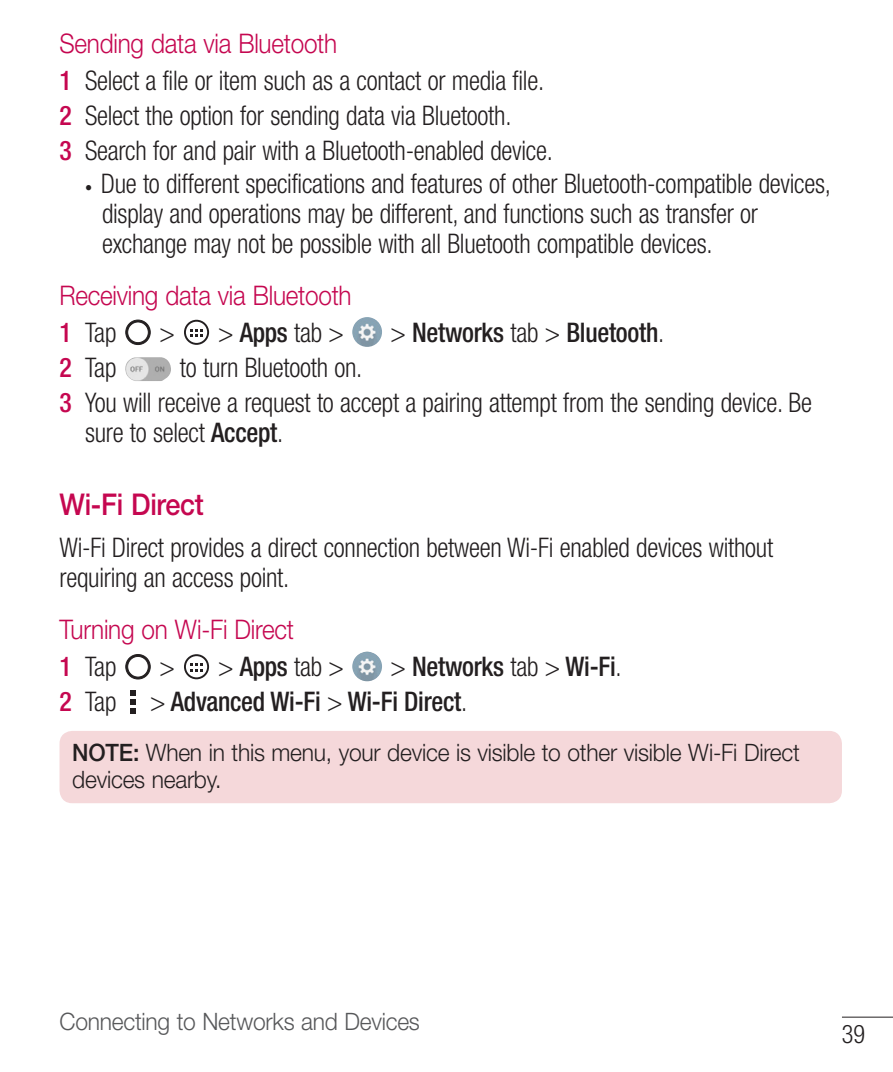
<style>
.page{position:relative;width:893px;height:1072px;background:#fff}
.page>*{position:absolute;margin:0;border:0;box-sizing:border-box;transform-origin:0 0}
.Head_02_TOC{font:500 30px "Helvetica Neue LT Pro";letter-spacing:-.01em;color:#c50750;scale:.9 1}
.main_Num{font:300 condensed 27px/30px "Helvetica Neue LT Pro";letter-spacing:-.01em;color:#231f20;scale:.95 1}
.main_DOT{font:300 condensed 27px/30px "Helvetica Neue LT Pro";letter-spacing:-.01em;color:#231f20;scale:.95 1}
.main{font:300 condensed 27px/30px "Helvetica Neue LT Pro";letter-spacing:-.01em;color:#231f20;scale:.95 1}
.main_Num_1{font:300 condensed 27px "Helvetica Neue LT Pro";letter-spacing:-.01em;color:#231f20;scale:.95 1}
.Head_03{font:300 27px "Helvetica Neue LT Pro";letter-spacing:-.01em;color:#c50750;scale:.9 1}
.main_Num_1-2{font:500 condensed 27px "Helvetica Neue LT Pro";letter-spacing:-.01em;color:#231f20;scale:.95 1}
.main_Num-2{font:500 condensed 27px "Helvetica Neue LT Pro";letter-spacing:-.01em;color:#231f20;scale:.95 1}
.t1{font:300 condensed 25.5px "Helvetica Neue LT Pro";color:#231f20;scale:.95 1}
.t2{font:300 24px/27px "Helvetica Neue LT Pro";letter-spacing:-.01em;color:#231f20;scale:.95 1}
.t3{font:300 24px "Helvetica Neue LT Pro";letter-spacing:-.01em;color:#57585a;scale:.95 1}
.s1{font-weight:500;color:#c50750}
.s2{font-size:15px}
.s3{font-weight:500}
.s4{font-weight:300}
</style>
<div class="page">
<hr style="left:842px;top:1016px;width:51px;height:1px;background:#231f20">
<svg style="left:126px;top:320px;width:24px;height:24px"></svg>
<svg style="left:184px;top:320px;width:25px;height:25px"></svg>
<img style="left:352px;top:317px;width:30px;height:30px;border-radius:15px">
<img style="left:125px;top:357px;width:46px;height:24px">
<svg style="left:126px;top:654px;width:24px;height:25px"></svg>
<svg style="left:184px;top:654px;width:25px;height:25px"></svg>
<img style="left:352px;top:651px;width:30px;height:30px;border-radius:15px">
<svg style="left:131px;top:690px;width:5px;height:24px"></svg>
<div style="left:60px;top:731px;width:782px;height:72px;background:#f5d8da;border-radius:13px"></div>
<p class="Head_03" style="left:60px;top:27px;width:310px">Sending data via Bluetooth</p>
<p class="main_Num_1" style="left:60px;top:65px;width:512px"><span class="s1">1</span> Select a file or item such as a contact or media file.</p>
<p class="main_Num" style="left:60px;top:100px;width:477px"><span class="s1">2</span> Select the option for sending data via Bluetooth.</p>
<p class="main_Num" style="left:60px;top:136px;width:521px"><span class="s1">3</span> Search for and pair with a Bluetooth-enabled device.</p>
<p class="main_DOT" style="left:102px;top:168px;width:769px;text-indent:-17px"><span class="s2">•</span> Due to different specifications and features of other Bluetooth-compatible devices, display and operations may be different, and functions such as transfer or exchange may not be possible with all Bluetooth compatible devices.</p>
<p class="Head_03" style="left:60px;top:279px;width:326px">Receiving data via Bluetooth</p>
<p class="main_Num_1" style="left:60px;top:317px;width:61px"><span class="s1">1</span> Tap</p>
<p class="main_Num_1" style="left:160px;top:317px;width:196px">&gt; &gt; <span class="s3">Apps</span> tab &gt;</p>
<p class="main_Num_1-2" style="left:390px;top:316px;width:290px"><span class="s4">&gt;</span> Networks <span class="s4">tab &gt;</span> Bluetooth<span class="s4">.</span></p>
<p class="main_Num" style="left:60px;top:352px;width:61px"><span class="s1">2</span> Tap</p>
<p class="main_Num" style="left:180px;top:352px;width:193px">to turn Bluetooth on.</p>
<p class="main_Num" style="left:85px;top:387px;width:767px;text-indent:-26px"><span class="s1">3</span> You will receive a request to accept a pairing attempt from the sending device. Be sure to select <span class="s3">Accept</span>.</p>
<p class="Head_02_TOC" style="left:60px;top:486px;width:162px">Wi-Fi Direct</p>
<p class="main" style="left:60px;top:532px;width:753px">Wi-Fi Direct provides a direct connection between Wi-Fi enabled devices without requiring an access point.</p>
<p class="Head_03" style="left:60px;top:613px;width:262px">Turning on Wi-Fi Direct</p>
<p class="main_Num_1" style="left:60px;top:651px;width:61px"><span class="s1">1</span> Tap</p>
<p class="main_Num_1" style="left:160px;top:651px;width:196px">&gt; &gt; <span class="s3">Apps</span> tab &gt;</p>
<p class="main_Num_1-2" style="left:390px;top:650px;width:245px"><span class="s4">&gt;</span> Networks <span class="s4">tab &gt;</span> Wi-Fi<span class="s4">.</span></p>
<p class="main_Num" style="left:60px;top:686px;width:61px"><span class="s1">2</span> Tap</p>
<p class="main_Num-2" style="left:150px;top:685px;width:335px"><span class="s4">&gt;</span> Advanced Wi-Fi <span class="s4">&gt;</span> Wi-Fi Direct<span class="s4">.</span></p>
<p class="t2" style="left:72px;top:738px;width:767px"><span class="s3">NOTE:</span> When in this menu, your device is visible to other visible Wi-Fi Direct devices nearby.</p>
<p class="t3" style="left:60px;top:1006px;width:381px">Connecting to Networks and Devices</p>
<p class="t1" style="left:842px;top:1019px;width:26px">39</p>
</div>
